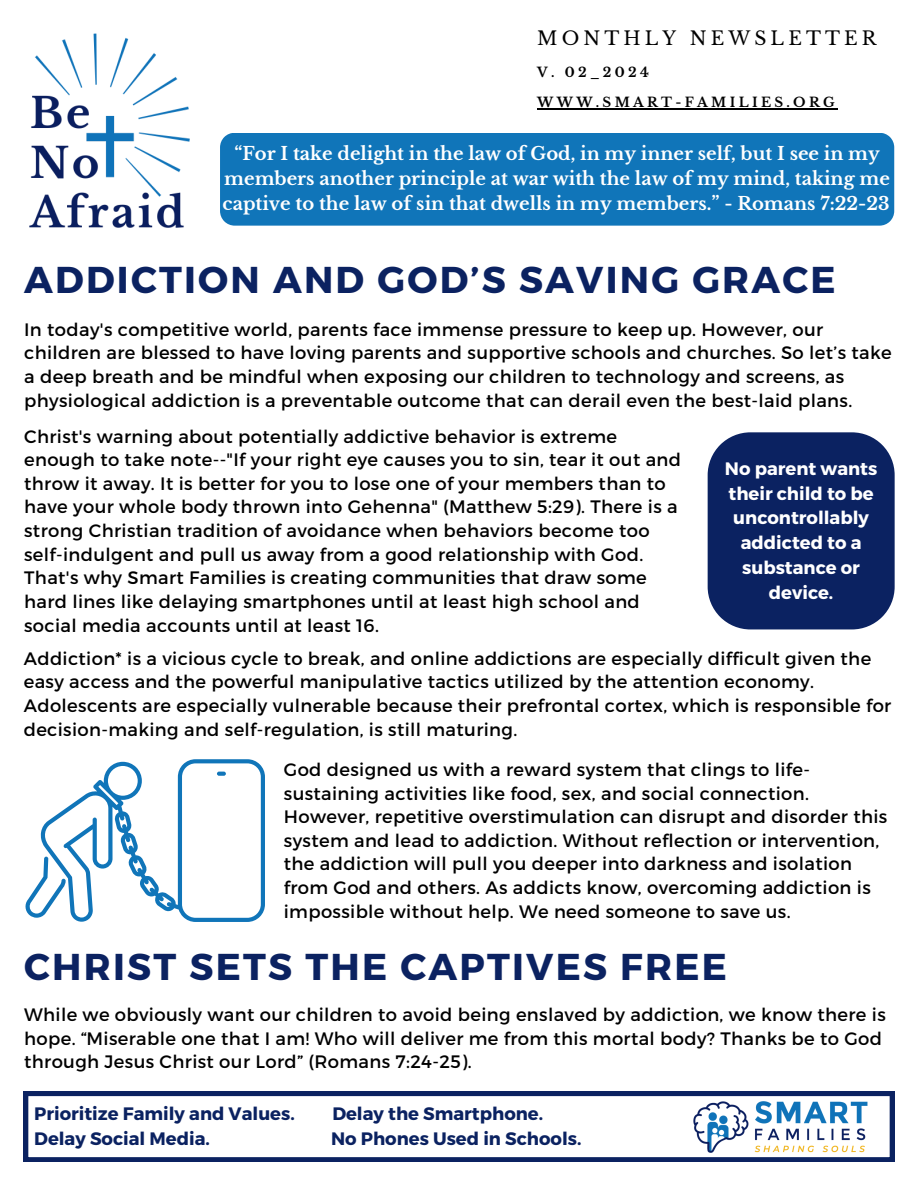
<style>
.page{position:relative;width:918px;height:1188px;background:#fff}
.page>*{position:absolute;margin:0;border:0;box-sizing:border-box;transform-origin:0 0}
.t1{font:700 37.35px "Montserrat";letter-spacing:.06em;color:#0b2261}
.t2{font:18.75px "Libre Baskerville";letter-spacing:.22em;color:#000}
.t3{font:18px/23.7px "Montserrat";letter-spacing:.02em;color:#000}
.t4{font:700 18px/24.8px "Libre Baskerville";color:#fff;text-align:center}
.t5{font:700 18px "Montserrat";color:#0b2261}
.t6{font:700 18px/24.8px "Montserrat";color:#fff;text-align:center}
.t7{font:700 13.2px "Libre Baskerville";letter-spacing:.25em;color:#000}
</style>
<div class="page">
<img style="left:29px;top:33px;width:161px;height:195px">
<hr style="left:537px;top:108px;width:301px;height:1px;background:#000">
<div style="left:220px;top:133px;width:674px;height:93px;background:#1075b9"></div>
<svg style="left:24px;top:1092px;width:870px;height:69px"></svg>
<img style="left:692px;top:1099px;width:177px;height:55px">
<div style="left:708px;top:432px;width:187px;height:197px;background:#0b2261"></div>
<svg style="left:25px;top:759px;width:240px;height:163px"></svg>
<p class="t2" style="left:537px;top:27px;width:341px">MONTHLY NEWSLETTER</p>
<p class="t7" style="left:537px;top:64px;width:113px">V. 02_2024</p>
<p class="t7" style="left:537px;top:94px;width:299px">WWW.SMART-FAMILIES.ORG</p>
<h1 class="t4" style="left:223px;top:141px;width:669px">“For I take delight in the law of God, in my inner self, but I see in my members another principle at war with the law of my mind, taking me captive to the law of sin that dwells in my members.” - Romans 7:22-23</h1>
<h2 class="t1" style="left:24px;top:255px;width:813px">ADDICTION AND GOD’S SAVING GRACE</h2>
<h3 class="t3" style="left:24px;top:317px;width:869px">In today's competitive world, parents face immense pressure to keep up. However, our children are blessed to have loving parents and supportive schools and churches. So let’s take a deep breath and be mindful when exposing our children to technology and screens, as physiological addiction is a preventable outcome that can derail even the best-laid plans.</h3>
<h4 class="t3" style="left:24px;top:423px;width:658px">Christ's warning about potentially addictive behavior is extreme enough to take note--"If your right eye causes you to sin, tear it out and throw it away. It is better for you to lose one of your members than to have your whole body thrown into Gehenna" (Matthew 5:29). There is a strong Christian tradition of avoidance when behaviors become too self-indulgent and pull us away from a good relationship with God.<br>That's why Smart Families is creating communities that draw some hard lines like delaying smartphones until at least high school and social media accounts until at least 16.</h4>
<h4 class="t6" style="left:725px;top:455px;width:154px">No parent wants their child to be uncontrollably addicted to a substance or device.</h4>
<h4 class="t3" style="left:24px;top:646px;width:869px">Addiction* is a vicious cycle to break, and online addictions are especially difficult given the easy access and the powerful manipulative tactics utilized by the attention economy.<br>Adolescents are especially vulnerable because their prefrontal cortex, which is responsible for decision-making and self-regulation, is still maturing.</h4>
<p class="t3" style="left:284px;top:757px;width:605px">God designed us with a reward system that clings to life&shy;sustaining activities like food, sex, and social connection.<br>However, repetitive overstimulation can disrupt and disorder this system and lead to addiction. Without reflection or intervention, the addiction will pull you deeper into darkness and isolation from God and others. As addicts know, overcoming addiction is impossible without help. We need someone to save us.</p>
<h1 class="t1" style="left:24px;top:942px;width:704px">CHRIST SETS THE CAPTIVES FREE</h1>
<h4 class="t3" style="left:24px;top:1002px;width:863px">While we obviously want our children to avoid being enslaved by addiction, we know there is hope. “Miserable one that I am! Who will deliver me from this mortal body? Thanks be to God through Jesus Christ our Lord” (Romans 7:24-25).</h4>
<p class="t5" style="left:34px;top:1102px;width:262px">Prioritize Family and Values.</p>
<p class="t5" style="left:332px;top:1102px;width:212px">Delay the Smartphone.</p>
<p class="t5" style="left:34px;top:1127px;width:177px">Delay Social Media.</p>
<p class="t5" style="left:331px;top:1127px;width:252px">No Phones Used in Schools.</p>
</div>
